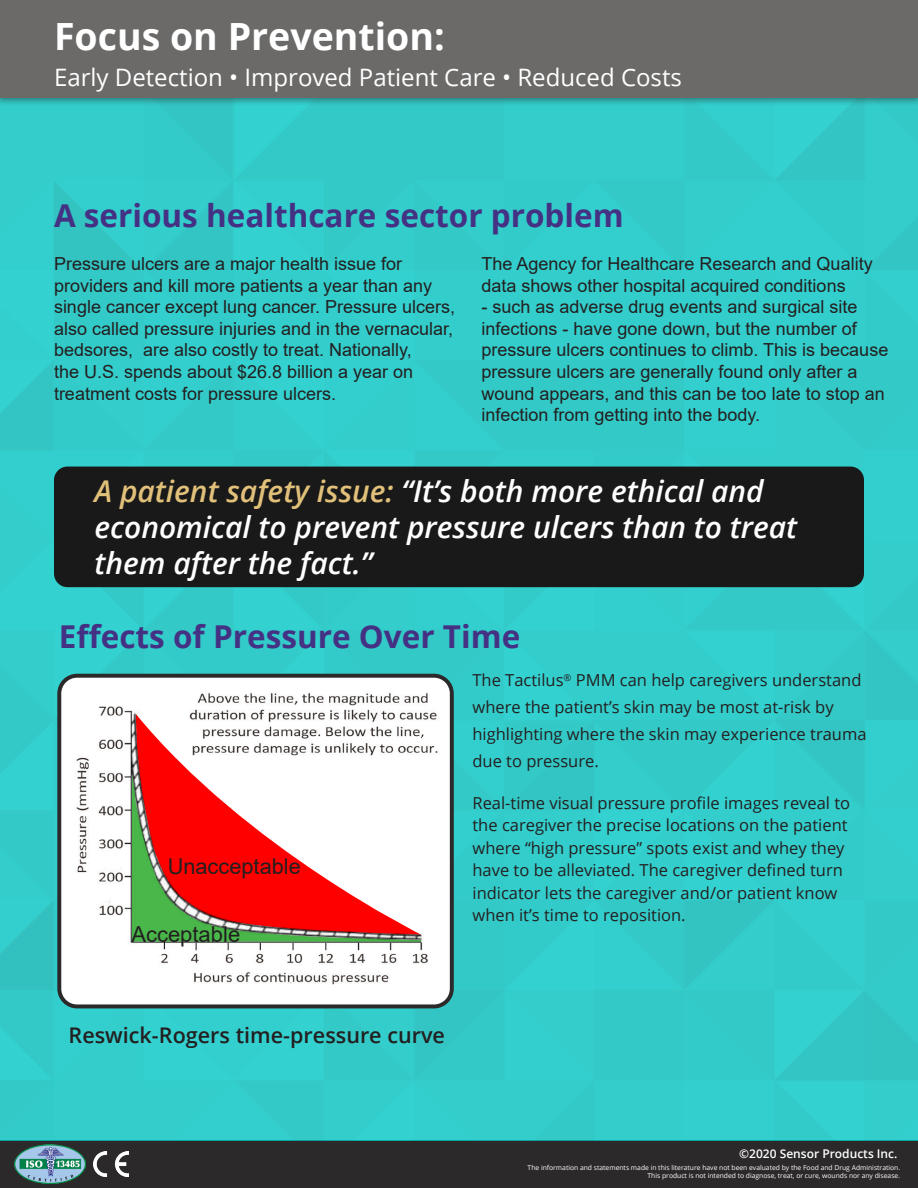
<style>
.page{position:relative;width:918px;height:1188px;background:#fff}
.page>*{position:absolute;margin:0;border:0;box-sizing:border-box;transform-origin:0 0}
.t1{font:700 37.5px "Open Sans";color:#fff}
.t2{font:700 31.5px "Open Sans";color:#453184}
.t3{font:italic 600 30px/36px "Open Sans";color:#fff}
.t4{font:24px "Open Sans";color:#fff}
.t5{font:22.05px "Arial";color:#231f20}
.t6{font:21.75px "Arial";color:#231f20}
.t7{font:600 21.6px "Open Sans";color:#231f20}
.t8{font:18px/21.6px "Arial";color:#231f20}
.t9{font:16.5px/22.5px "Open Sans";color:#231f20}
.t10{font:600 12px "Open Sans";color:#fff}
.t11{font:6.75px/8.1px "Open Sans";color:#fff;text-align:right}
.s1{color:#e1c079}
</style>
<div class="page">
<div style="left:0;top:1140px;width:918px;height:48px;background:#2b292a"></div>
<img style="left:15px;top:1145px;width:71px;height:38px">
<img style="left:94px;top:1152px;width:34px;height:25px">
<div style="left:0;top:106px;width:918px;height:1034px;background:#33cdcb"></div>
<div style="left:0;top:0;width:918px;height:106px;background:#231f20;opacity:.5"></div>
<div style="left:0;top:0;width:918px;height:97px;background:#6b6a69"></div>
<img style="left:59px;top:676px;width:393px;height:330px">
<div style="left:57px;top:674px;width:397px;height:334px;border:4px solid #2b292a;border-radius:18px"></div>
<svg style="left:132px;top:774px;width:289px;height:168px;background:#54a854"></svg>
<div style="left:164px;top:750px;width:267px;height:83px;background:#fff"></div>
<svg style="left:136px;top:714px;width:285px;height:221px"></svg>
<img style="left:189px;top:691px;width:252px;height:66px">
<div style="left:54px;top:467px;width:810px;height:120px;background:#1a191a;border-radius:14px"></div>
<div style="left:137px;top:923px;width:61px;height:11px;background:#49b749"></div>
<div style="left:229px;top:895px;width:92px;height:21px;background:#f00"></div>
<p class="t1" style="left:54px;top:9px;width:392px">Focus on Prevention:</p>
<p class="t4" style="left:54px;top:60px;width:630px">Early Detection • Improved Patient Care • Reduced Costs</p>
<p class="t2" style="left:54px;top:193px;width:571px">A serious healthcare sector problem</p>
<p class="t8" style="left:54px;top:253px;width:403px">Pressure ulcers are a major health issue for providers and kill more patients a year than any single cancer except lung cancer. Pressure ulcers, also called pressure injuries and in the vernacular, bedsores, are also costly to treat. Nationally,<br>the U.S. spends about $26.8 billion a year on treatment costs for pressure ulcers.</p>
<p class="t8" style="left:482px;top:253px;width:393px">The Agency for Healthcare Research and Quality data shows other hospital acquired conditions</p>
<p class="t8" style="left:482px;top:296px;width:408px">- such as adverse drug events and surgical site infections - have gone down, but the number of pressure ulcers continues to climb. This is because pressure ulcers are generally found only after a wound appears, and this can be too late to stop an infection from getting into the body.</p>
<p class="t3" style="left:94px;top:473px;width:704px"><span class="s1">A patient safety issue:</span> “It’s both more ethical and economical to prevent pressure ulcers than to treat them after the fact.”</p>
<p class="t2" style="left:59px;top:614px;width:463px">Effects of Pressure Over Time</p>
<p class="t6" style="left:168px;top:852px;width:135px">Unacceptable</p>
<p class="t5" style="left:131px;top:919px;width:110px">Acceptable</p>
<p class="t9" style="left:472px;top:666px;width:396px;line-height:27px">The Tactilus<sup>®</sup> PMM can help caregivers understand where the patient’s skin may be most at-risk by highlighting where the skin may experience trauma due to pressure.</p>
<p class="t9" style="left:472px;top:791px;width:379px">Real-time visual pressure profile images reveal to the caregiver the precise locations on the patient where “high pressure” spots exist and whey they have to be alleviated. The caregiver defined turn indicator lets the caregiver and/or patient know when it’s time to reposition.</p>
<p class="t7" style="left:69px;top:1020px;width:378px">Reswick-Rogers time-pressure curve</p>
<p class="t10" style="left:739px;top:1145px;width:160px">©2020 Sensor Products Inc.</p>
<p class="t11" style="left:528px;top:1164px;width:374px">The information and statements made in this literature have not been evaluated by the Food and Drug Administration.<br>This product is not intended to diagnose, treat, or cure, wounds nor any disease.</p>
</div>
